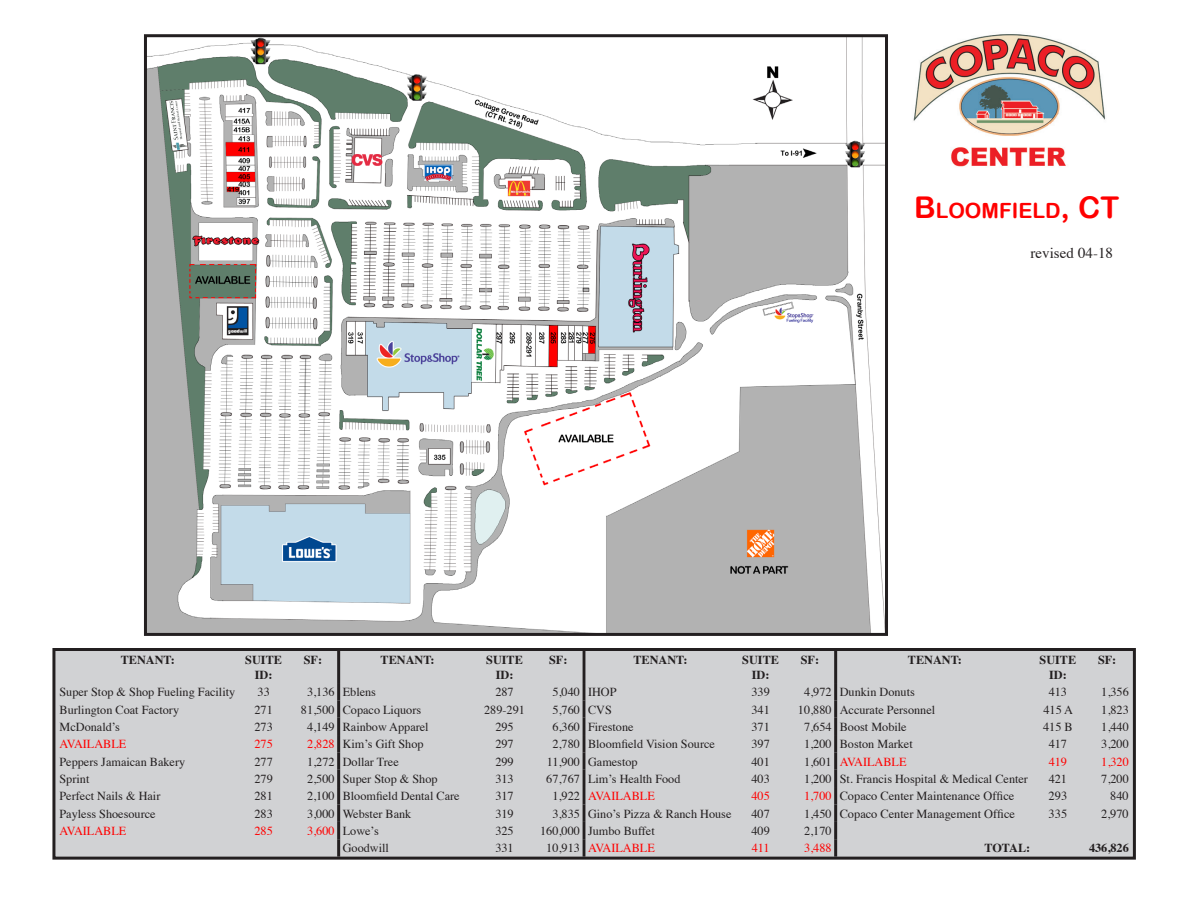
<style>
.page{position:relative;width:1188px;height:918px;background:#fff}
.page>*{position:absolute;margin:0;border:0;box-sizing:border-box;transform-origin:0 0}
.t1{font:21px "Arial Rounded MT Bold";color:#f00}
.t2{font:15px "Times";color:#231f20}
.t3{font:12.3px "Times";color:#231f20}
.t4{font:700 12.3px/14.7px "Times";color:#231f20;text-align:center}
.t5{font:12.3px "Times";color:#f00}
.s1{font-size:30px}
</style>
<div class="page">
<img style="left:148px;top:38px;width:736px;height:594px">
<div style="left:144px;top:34px;width:744px;height:602px;border:3px solid #231f20"></div>
<img style="left:913px;top:34px;width:193px;height:133px">
<div style="left:54px;top:650px;width:1080px;height:208px;background:#d1d2d4"></div>
<hr style="left:583px;top:651px;width:2px;height:32px;background:#231f20">
<svg style="left:583px;top:683px;width:2px;height:173px"></svg>
<hr style="left:337px;top:651px;width:3px;height:32px;background:#231f20">
<hr style="left:337px;top:683px;width:3px;height:17px;background:#231f20">
<hr style="left:337px;top:700px;width:3px;height:18px;background:#231f20">
<hr style="left:337px;top:718px;width:3px;height:17px;background:#231f20">
<hr style="left:337px;top:735px;width:3px;height:17px;background:#231f20">
<hr style="left:337px;top:752px;width:3px;height:18px;background:#231f20">
<hr style="left:337px;top:770px;width:3px;height:17px;background:#231f20">
<hr style="left:337px;top:787px;width:3px;height:17px;background:#231f20">
<hr style="left:337px;top:804px;width:3px;height:18px;background:#231f20">
<hr style="left:337px;top:822px;width:3px;height:17px;background:#231f20">
<hr style="left:337px;top:839px;width:3px;height:18px;background:#231f20">
<hr style="left:834px;top:651px;width:3px;height:32px;background:#231f20">
<hr style="left:834px;top:683px;width:3px;height:17px;background:#231f20">
<hr style="left:834px;top:700px;width:3px;height:18px;background:#231f20">
<hr style="left:834px;top:718px;width:3px;height:17px;background:#231f20">
<hr style="left:834px;top:735px;width:3px;height:17px;background:#231f20">
<hr style="left:834px;top:752px;width:3px;height:18px;background:#231f20">
<hr style="left:834px;top:770px;width:3px;height:17px;background:#231f20">
<hr style="left:834px;top:787px;width:3px;height:17px;background:#231f20">
<hr style="left:834px;top:804px;width:3px;height:18px;background:#231f20">
<hr style="left:834px;top:822px;width:3px;height:17px;background:#231f20">
<hr style="left:834px;top:839px;width:3px;height:18px;background:#231f20">
<div style="left:52px;top:648px;width:1084px;height:212px;border:3px solid #231f20"></div>
<p class="t1" style="left:914px;top:198px;width:207px"><span class="s1">B</span>LOOMFIELD<span class="s1">, CT</span></p>
<p class="t2" style="left:1031px;top:239px;width:84px">revised 04-18</p>
<p class="t4" style="left:121px;top:651px;width:56px">TENANT:</p>
<p class="t4" style="left:245px;top:651px;width:38px">SUITE<br>ID:</p>
<p class="t4" style="left:304px;top:651px;width:20px">SF:</p>
<p class="t4" style="left:381px;top:651px;width:56px">TENANT:</p>
<p class="t4" style="left:486px;top:651px;width:38px">SUITE<br>ID:</p>
<p class="t4" style="left:549px;top:651px;width:20px">SF:</p>
<p class="t4" style="left:633px;top:651px;width:56px">TENANT:</p>
<p class="t4" style="left:742px;top:651px;width:38px">SUITE<br>ID:</p>
<p class="t4" style="left:801px;top:651px;width:20px">SF:</p>
<p class="t4" style="left:908px;top:651px;width:56px">TENANT:</p>
<p class="t4" style="left:1040px;top:651px;width:38px">SUITE<br>ID:</p>
<p class="t4" style="left:1098px;top:651px;width:20px">SF:</p>
<p class="t3" style="left:60px;top:681px;width:177px">Super Stop &amp; Shop Fueling Facility</p>
<p class="t3" style="left:258px;top:681px;width:14px">33</p>
<p class="t3" style="left:307px;top:681px;width:29px">3,136</p>
<p class="t3" style="left:343px;top:681px;width:35px">Eblens</p>
<p class="t3" style="left:495px;top:681px;width:20px">287</p>
<p class="t3" style="left:552px;top:681px;width:29px">5,040</p>
<p class="t3" style="left:588px;top:681px;width:30px">IHOP</p>
<p class="t3" style="left:752px;top:681px;width:20px">339</p>
<p class="t3" style="left:804px;top:681px;width:29px">4,972</p>
<p class="t3" style="left:840px;top:681px;width:77px">Dunkin Donuts</p>
<p class="t3" style="left:1049px;top:681px;width:20px">413</p>
<p class="t3" style="left:1101px;top:681px;width:29px">1,356</p>
<p class="t3" style="left:60px;top:698px;width:121px">Burlington Coat Factory</p>
<p class="t3" style="left:255px;top:698px;width:20px">271</p>
<p class="t3" style="left:301px;top:698px;width:35px">81,500</p>
<p class="t3" style="left:343px;top:698px;width:80px">Copaco Liquors</p>
<p class="t3" style="left:484px;top:698px;width:42px">289-291</p>
<p class="t3" style="left:552px;top:698px;width:29px">5,760</p>
<p class="t3" style="left:588px;top:698px;width:25px">CVS</p>
<p class="t3" style="left:752px;top:698px;width:20px">341</p>
<p class="t3" style="left:798px;top:698px;width:35px">10,880</p>
<p class="t3" style="left:840px;top:698px;width:97px">Accurate Personnel</p>
<p class="t3" style="left:1043px;top:698px;width:31px">415 A</p>
<p class="t3" style="left:1101px;top:698px;width:29px">1,823</p>
<p class="t3" style="left:60px;top:715px;width:62px">McDonald’s</p>
<p class="t3" style="left:255px;top:715px;width:20px">273</p>
<p class="t3" style="left:307px;top:715px;width:29px">4,149</p>
<p class="t3" style="left:343px;top:715px;width:87px">Rainbow Apparel</p>
<p class="t3" style="left:495px;top:715px;width:20px">295</p>
<p class="t3" style="left:552px;top:715px;width:29px">6,360</p>
<p class="t3" style="left:588px;top:715px;width:47px">Firestone</p>
<p class="t3" style="left:752px;top:715px;width:20px">371</p>
<p class="t3" style="left:804px;top:715px;width:29px">7,654</p>
<p class="t3" style="left:840px;top:715px;width:68px">Boost Mobile</p>
<p class="t3" style="left:1043px;top:715px;width:31px">415 B</p>
<p class="t3" style="left:1101px;top:715px;width:29px">1,440</p>
<p class="t5" style="left:60px;top:733px;width:68px">AVAILABLE</p>
<p class="t5" style="left:255px;top:733px;width:20px">275</p>
<p class="t5" style="left:307px;top:733px;width:29px">2,828</p>
<p class="t3" style="left:343px;top:733px;width:82px">Kim’s Gift Shop</p>
<p class="t3" style="left:495px;top:733px;width:20px">297</p>
<p class="t3" style="left:552px;top:733px;width:29px">2,780</p>
<p class="t3" style="left:588px;top:733px;width:128px">Bloomfield Vision Source</p>
<p class="t3" style="left:752px;top:733px;width:20px">397</p>
<p class="t3" style="left:804px;top:733px;width:29px">1,200</p>
<p class="t3" style="left:840px;top:733px;width:75px">Boston Market</p>
<p class="t3" style="left:1049px;top:733px;width:20px">417</p>
<p class="t3" style="left:1101px;top:733px;width:29px">3,200</p>
<p class="t3" style="left:60px;top:750px;width:127px">Peppers Jamaican Bakery</p>
<p class="t3" style="left:255px;top:750px;width:20px">277</p>
<p class="t3" style="left:307px;top:750px;width:29px">1,272</p>
<p class="t3" style="left:343px;top:750px;width:58px">Dollar Tree</p>
<p class="t3" style="left:495px;top:750px;width:20px">299</p>
<p class="t3" style="left:547px;top:750px;width:35px">11,900</p>
<p class="t3" style="left:588px;top:750px;width:51px">Gamestop</p>
<p class="t3" style="left:752px;top:750px;width:20px">401</p>
<p class="t3" style="left:804px;top:750px;width:29px">1,601</p>
<p class="t5" style="left:840px;top:750px;width:68px">AVAILABLE</p>
<p class="t5" style="left:1049px;top:750px;width:20px">419</p>
<p class="t5" style="left:1101px;top:750px;width:29px">1,320</p>
<p class="t3" style="left:60px;top:767px;width:31px">Sprint</p>
<p class="t3" style="left:255px;top:767px;width:20px">279</p>
<p class="t3" style="left:307px;top:767px;width:29px">2,500</p>
<p class="t3" style="left:343px;top:767px;width:96px">Super Stop &amp; Shop</p>
<p class="t3" style="left:495px;top:767px;width:20px">313</p>
<p class="t3" style="left:546px;top:767px;width:35px">67,767</p>
<p class="t3" style="left:588px;top:767px;width:94px">Lim’s Health Food</p>
<p class="t3" style="left:752px;top:767px;width:20px">403</p>
<p class="t3" style="left:804px;top:767px;width:29px">1,200</p>
<p class="t3" style="left:840px;top:767px;width:190px">St. Francis Hospital &amp; Medical Center</p>
<p class="t3" style="left:1049px;top:767px;width:20px">421</p>
<p class="t3" style="left:1101px;top:767px;width:29px">7,200</p>
<p class="t3" style="left:60px;top:785px;width:102px">Perfect Nails &amp; Hair</p>
<p class="t3" style="left:255px;top:785px;width:20px">281</p>
<p class="t3" style="left:307px;top:785px;width:29px">2,100</p>
<p class="t3" style="left:343px;top:785px;width:118px">Bloomfield Dental Care</p>
<p class="t3" style="left:495px;top:785px;width:20px">317</p>
<p class="t3" style="left:552px;top:785px;width:29px">1,922</p>
<p class="t5" style="left:588px;top:785px;width:68px">AVAILABLE</p>
<p class="t5" style="left:752px;top:785px;width:20px">405</p>
<p class="t5" style="left:804px;top:785px;width:29px">1,700</p>
<p class="t3" style="left:840px;top:785px;width:176px">Copaco Center Maintenance Office</p>
<p class="t3" style="left:1049px;top:785px;width:20px">293</p>
<p class="t3" style="left:1110px;top:785px;width:20px">840</p>
<p class="t3" style="left:60px;top:802px;width:98px">Payless Shoesource</p>
<p class="t3" style="left:255px;top:802px;width:20px">283</p>
<p class="t3" style="left:307px;top:802px;width:29px">3,000</p>
<p class="t3" style="left:343px;top:802px;width:70px">Webster Bank</p>
<p class="t3" style="left:495px;top:802px;width:20px">319</p>
<p class="t3" style="left:552px;top:802px;width:29px">3,835</p>
<p class="t3" style="left:588px;top:802px;width:145px">Gino’s Pizza &amp; Ranch House</p>
<p class="t3" style="left:752px;top:802px;width:20px">407</p>
<p class="t3" style="left:804px;top:802px;width:29px">1,450</p>
<p class="t3" style="left:840px;top:802px;width:177px">Copaco Center Management Office</p>
<p class="t3" style="left:1049px;top:802px;width:20px">335</p>
<p class="t3" style="left:1101px;top:802px;width:29px">2,970</p>
<p class="t5" style="left:60px;top:819px;width:68px">AVAILABLE</p>
<p class="t5" style="left:255px;top:819px;width:20px">285</p>
<p class="t5" style="left:307px;top:819px;width:29px">3,600</p>
<p class="t3" style="left:343px;top:819px;width:38px">Lowe’s</p>
<p class="t3" style="left:495px;top:819px;width:20px">325</p>
<p class="t3" style="left:540px;top:819px;width:41px">160,000</p>
<p class="t3" style="left:588px;top:819px;width:68px">Jumbo Buffet</p>
<p class="t3" style="left:752px;top:819px;width:20px">409</p>
<p class="t3" style="left:804px;top:819px;width:29px">2,170</p>
<p class="t3" style="left:343px;top:837px;width:48px">Goodwill</p>
<p class="t3" style="left:495px;top:837px;width:20px">331</p>
<p class="t3" style="left:546px;top:837px;width:35px">10,913</p>
<p class="t5" style="left:588px;top:837px;width:68px">AVAILABLE</p>
<p class="t5" style="left:752px;top:837px;width:19px">411</p>
<p class="t5" style="left:804px;top:837px;width:29px">3,488</p>
<p class="t4" style="left:984px;top:840px;width:47px">TOTAL:</p>
<p class="t4" style="left:1089px;top:840px;width:41px">436,826</p>
</div>
